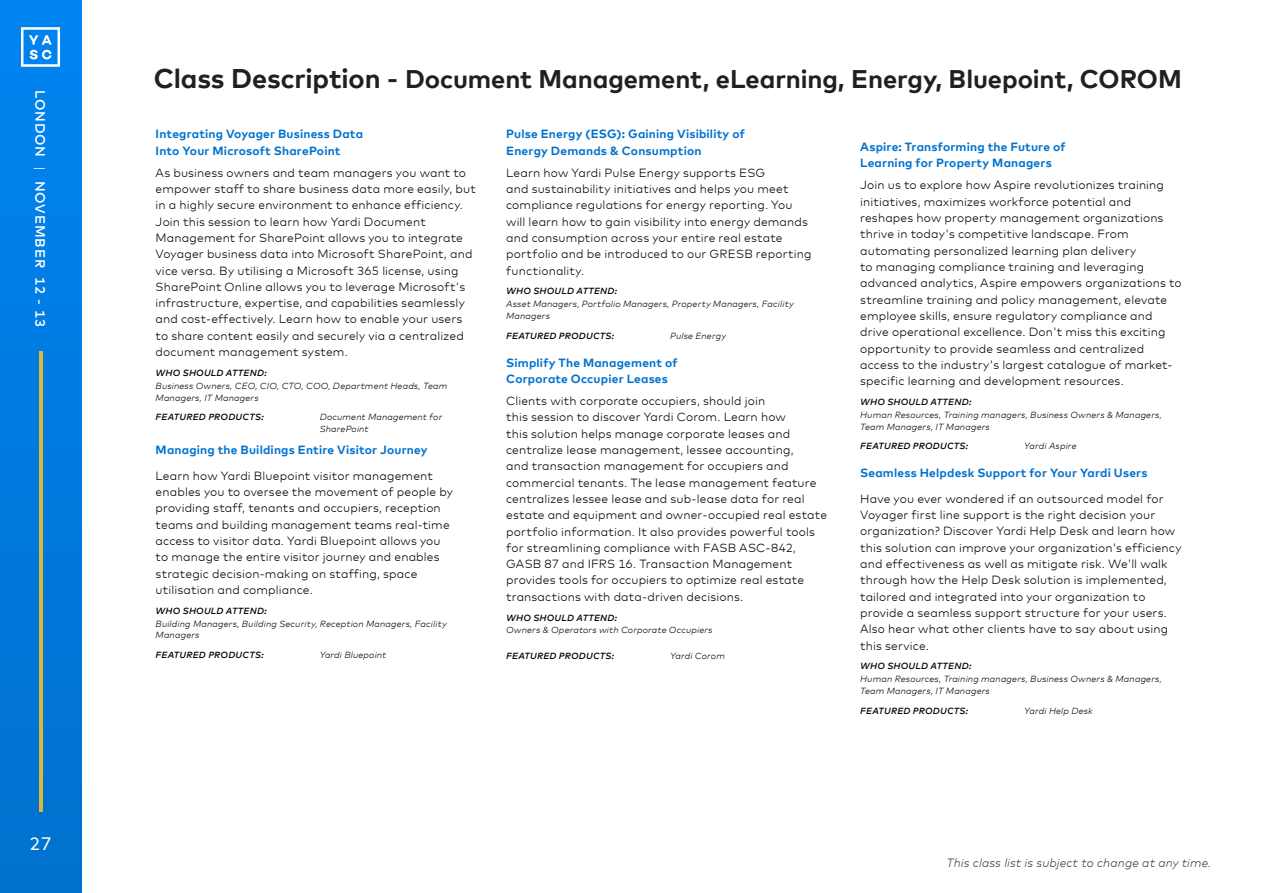
<style>
.page{position:relative;width:1263px;height:893px;background:#fff}
.page>*{position:absolute;margin:0;border:0;box-sizing:border-box;transform-origin:0 0}
.t1{font:700 25.5px "Mark Offc Pro";letter-spacing:-.005em;color:#202020}
.t2{font:18px "Mark Offc Pro";color:#fff}
.t3{font:500 13.5px "Mark Offc Pro";letter-spacing:.065em;color:#fff}
.t4{font:italic 300 12px "Mark Offc Pro";letter-spacing:.01em;color:#414042}
.t5{font:300 11.85px/16.4px "Mark Offc Pro";letter-spacing:.015em;color:#000}
.t6{font:700 11.85px/16.4px "Mark Offc Pro";letter-spacing:.015em;color:#0072ce}
.t7{font:italic 300 8.85px/11.9px "Mark Offc Pro";letter-spacing:.02em;color:#000}
.t8{font:italic 500 8.85px "Mark Offc Pro";letter-spacing:.025em;color:#000}
.s1{font-weight:300}
.s2{font-size:27px}
</style>
<div class="page">
<div style="left:0;top:0;width:81px;height:893px;background:linear-gradient(to bottom,#0084f1,#0673ca)"></div>
<svg style="left:21px;top:27px;width:39px;height:40px"></svg>
<hr style="left:39px;top:351px;width:3px;height:460px;background:#dbb837">
<p class="t3" style="left:51px;top:90px;width:239px;rotate:90deg">LONDON <span class="s1">|</span> NOVEMBER 12 - 13</p>
<h2 class="t2" style="left:30px;top:830px;width:23px">27</h2>
<h1 class="t1" style="left:154px;top:60px;width:1029px"><span class="s2">Class Description -</span> Document Management, eLearning, Energy, Bluepoint, COROM</h1>
<p class="t6" style="left:156px;top:125px;width:209px">Integrating Voyager Business Data<br>Into Your Microsoft SharePoint</p>
<p class="t5" style="left:156px;top:163px;width:322px">As business owners and team managers you want to empower staff to share business data more easily, but in a highly secure environment to enhance efficiency.<br>Join this session to learn how Yardi Document Management for SharePoint allows you to integrate Voyager business data into Microsoft SharePoint, and vice versa. By utilising a Microsoft 365 license, using SharePoint Online allows you to leverage Microsoft's infrastructure, expertise, and capabilities seamlessly and cost-effectively. Learn how to enable your users to share content easily and securely via a centralized document management system.</p>
<p class="t8" style="left:156px;top:366px;width:113px">WHO SHOULD ATTEND:</p>
<p class="t7" style="left:156px;top:379px;width:293px">Business Owners, CEO, CIO, CTO, COO, Department Heads, Team<br>Managers, IT Managers</p>
<p class="t8" style="left:156px;top:410px;width:110px">FEATURED PRODUCTS:</p>
<p class="t7" style="left:320px;top:411px;width:124px">Document Management for<br>SharePoint</p>
<p class="t6" style="left:156px;top:441px;width:274px">Managing the Buildings Entire Visitor Journey</p>
<p class="t5" style="left:156px;top:466px;width:299px">Learn how Yardi Bluepoint visitor management enables you to oversee the movement of people by providing staff, tenants and occupiers, reception teams and building management teams real-time access to visitor data. Yardi Bluepoint allows you to manage the entire visitor journey and enables strategic decision-making on staffing, space utilisation and compliance.</p>
<p class="t8" style="left:156px;top:604px;width:113px">WHO SHOULD ATTEND:</p>
<p class="t7" style="left:156px;top:617px;width:293px">Building Managers, Building Security, Reception Managers, Facility<br>Managers</p>
<p class="t8" style="left:156px;top:648px;width:110px">FEATURED PRODUCTS:</p>
<p class="t7" style="left:320px;top:648px;width:68px">Yardi Bluepoint</p>
<p class="t6" style="left:506px;top:125px;width:240px">Pulse Energy (ESG): Gaining Visibility of<br>Energy Demands &amp; Consumption</p>
<p class="t5" style="left:506px;top:163px;width:307px">Learn how Yardi Pulse Energy supports ESG<br>and sustainability initiatives and helps you meet compliance regulations for energy reporting. You will learn how to gain visibility into energy demands and consumption across your entire real estate portfolio and be introduced to our GRESB reporting functionality.</p>
<p class="t8" style="left:506px;top:285px;width:113px">WHO SHOULD ATTEND:</p>
<p class="t7" style="left:506px;top:297px;width:289px">Asset Managers, Portfolio Managers, Property Managers, Facility<br>Managers</p>
<p class="t8" style="left:506px;top:329px;width:110px">FEATURED PRODUCTS:</p>
<p class="t7" style="left:670px;top:329px;width:57px">Pulse Energy</p>
<p class="t6" style="left:506px;top:353px;width:173px">Simplify The Management of<br>Corporate Occupier Leases</p>
<p class="t5" style="left:506px;top:392px;width:322px">Clients with corporate occupiers, should join<br>this session to discover Yardi Corom. Learn how<br>this solution helps manage corporate leases and centralize lease management, lessee accounting,<br>and transaction management for occupiers and commercial tenants. The lease management feature centralizes lessee lease and sub-lease data for real estate and equipment and owner-occupied real estate portfolio information. It also provides powerful tools for streamlining compliance with FASB ASC-842, GASB 87 and IFRS 16. Transaction Management provides tools for occupiers to optimize real estate transactions with data-driven decisions.</p>
<p class="t8" style="left:506px;top:611px;width:113px">WHO SHOULD ATTEND:</p>
<p class="t7" style="left:506px;top:624px;width:208px">Owners &amp; Operators with Corporate Occupiers</p>
<p class="t8" style="left:506px;top:649px;width:110px">FEATURED PRODUCTS:</p>
<p class="t7" style="left:670px;top:649px;width:56px">Yardi Corom</p>
<p class="t6" style="left:860px;top:138px;width:207px">Aspire: Transforming the Future of<br>Learning for Property Managers</p>
<p class="t5" style="left:860px;top:176px;width:323px">Join us to explore how Aspire revolutionizes training initiatives, maximizes workforce potential and reshapes how property management organizations thrive in today's competitive landscape. From automating personalized learning plan delivery<br>to managing compliance training and leveraging advanced analytics, Aspire empowers organizations to streamline training and policy management, elevate employee skills, ensure regulatory compliance and drive operational excellence. Don't miss this exciting opportunity to provide seamless and centralized access to the industry's largest catalogue of market&shy;specific learning and development resources.</p>
<p class="t8" style="left:860px;top:395px;width:113px">WHO SHOULD ATTEND:</p>
<p class="t7" style="left:860px;top:408px;width:303px">Human Resources, Training managers, Business Owners &amp; Managers,<br>Team Managers, IT Managers</p>
<p class="t8" style="left:860px;top:440px;width:110px">FEATURED PRODUCTS:</p>
<p class="t7" style="left:1024px;top:440px;width:54px">Yardi Aspire</p>
<p class="t6" style="left:860px;top:464px;width:289px">Seamless Helpdesk Support for Your Yardi Users</p>
<p class="t5" style="left:860px;top:489px;width:323px">Have you ever wondered if an outsourced model for Voyager first line support is the right decision your organization? Discover Yardi Help Desk and learn how this solution can improve your organization's efficiency and effectiveness as well as mitigate risk. We'll walk through how the Help Desk solution is implemented, tailored and integrated into your organization to provide a seamless support structure for your users.<br>Also hear what other clients have to say about using this service.</p>
<p class="t8" style="left:860px;top:659px;width:113px">WHO SHOULD ATTEND:</p>
<p class="t7" style="left:860px;top:672px;width:303px">Human Resources, Training managers, Business Owners &amp; Managers,<br>Team Managers, IT Managers</p>
<p class="t8" style="left:860px;top:704px;width:110px">FEATURED PRODUCTS:</p>
<p class="t7" style="left:1024px;top:704px;width:70px">Yardi Help Desk</p>
<p class="t4" style="left:946px;top:854px;width:266px">This class list is subject to change at any time.</p>
</div>
